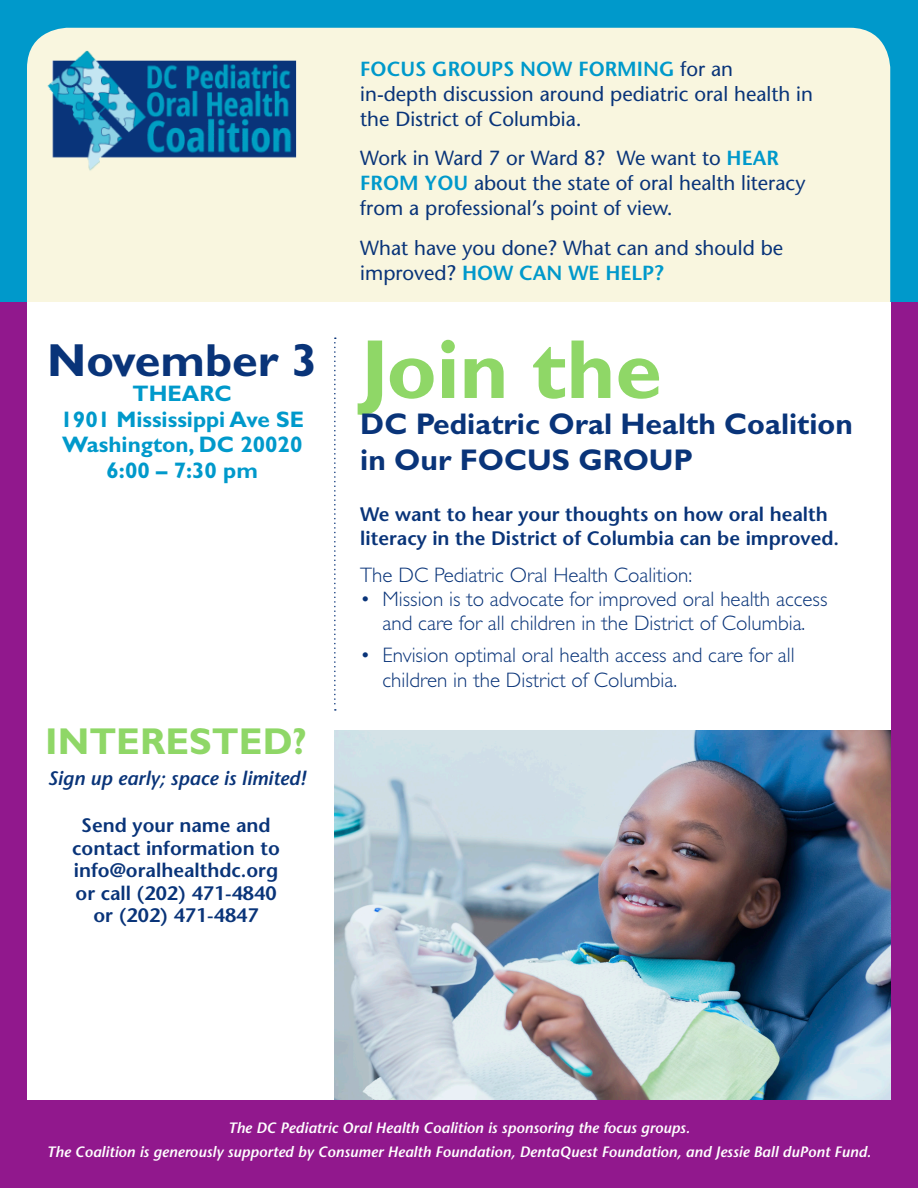
<style>
.page{position:relative;width:918px;height:1188px;background:#0099cb}
.page>*{position:absolute;margin:0;border:0;box-sizing:border-box;transform-origin:0 0}
.t1{font:700 84.3px "Gill Sans";color:#8fd767}
.t2{font:700 46.5px "Gill Sans";color:#093479}
.t3{font:700 37.5px "Gill Sans";color:#8fd767}
.t4{font:700 30px/36px "Gill Sans";color:#093479}
.t5{font:700 22.5px/25.5px "Gill Sans";color:#0099cb}
.t6{font:300 21px/24px "Gill Sans";color:#093479;text-align:center}
.t7{font:20.4px/24.9px "Stone Sans";color:#093479}
.t8{font:600 19.5px/22.5px "Stone Sans";color:#093479;text-align:center}
.t9{font:italic 600 19.5px "Stone Sans";color:#093479}
.t10{font:italic 600 15px/24px "Stone Sans";color:#fff;text-align:center}
.s1{font-weight:600;color:#0099cb}
</style>
<div class="page">
<div style="left:0;top:302px;width:918px;height:886px;background:#91188d"></div>
<div style="left:27px;top:28px;width:863px;height:1071px;background:#f9f6df;border-radius:40px"></div>
<div style="left:27px;top:302px;width:863px;height:797px;background:#fff"></div>
<img style="left:47px;top:50px;width:250px;height:121px">
<svg style="left:334px;top:338px;width:2px;height:373px"></svg>
<img style="left:334px;top:730px;width:557px;height:369px">
<p class="t2" style="left:47px;top:332px;width:272px">November 3</p>
<p class="t5" style="left:133px;top:381px;width:101px">THEARC</p>
<p class="t5" style="left:60px;top:406px;width:245px">1901 Mississippi Ave SE<br>Washington, DC 20020</p>
<p class="t5" style="left:107px;top:457px;width:153px">6:00 – 7:30 pm</p>
<p class="t3" style="left:45px;top:719px;width:263px">INTERESTED?</p>
<p class="t9" style="left:48px;top:766px;width:260px">Sign up early; space is limited!</p>
<p class="t8" style="left:72px;top:814px;width:209px">Send your name and contact information to</p>
<p class="t8" style="left:74px;top:859px;width:206px">info@oralhealthdc.org or call (202) 471-4840 or (202) 471-4847</p>
<p class="t7" style="left:360px;top:56px;width:454px"><span class="s1">FOCUS GROUPS NOW FORMING</span> for an in-depth discussion around pediatric oral health in the District of Columbia.</p>
<p class="t7" style="left:360px;top:146px;width:447px">Work in Ward 7 or Ward 8? We want to <span class="s1">HEAR<br>FROM YOU</span> about the state of oral health literacy from a professional’s point of view.</p>
<p class="t7" style="left:360px;top:235px;width:424px">What have you done? What can and should be improved? <span class="s1">HOW CAN WE HELP?</span></p>
<p class="t1" style="left:360px;top:320px;width:303px">Join the</p>
<p class="t4" style="left:360px;top:406px;width:494px">DC Pediatric Oral Health Coalition in Our FOCUS GROUP</p>
<p class="t8" style="left:360px;top:502px;width:480px;line-height:24px;text-align:left">We want to hear your thoughts on how oral health literacy in the District of Columbia can be improved.</p>
<p class="t6" style="left:360px;top:564px;width:333px">The DC Pediatric Oral Health Coalition:</p>
<p class="t6" style="left:360px;top:588px;width:469px">• Mission is to advocate for improved oral health access and care for all children in the District of Columbia.</p>
<p class="t6" style="left:382px;top:643px;width:414px;line-height:25.2px;text-align:left;text-indent:-22px">• Envision optimal oral health access and care for all children in the District of Columbia.</p>
<p class="t10" style="left:47px;top:1116px;width:826px">The DC Pediatric Oral Health Coalition is sponsoring the focus groups.<br>The Coalition is generously supported by Consumer Health Foundation, DentaQuest Foundation, and Jessie Ball duPont Fund.</p>
</div>
